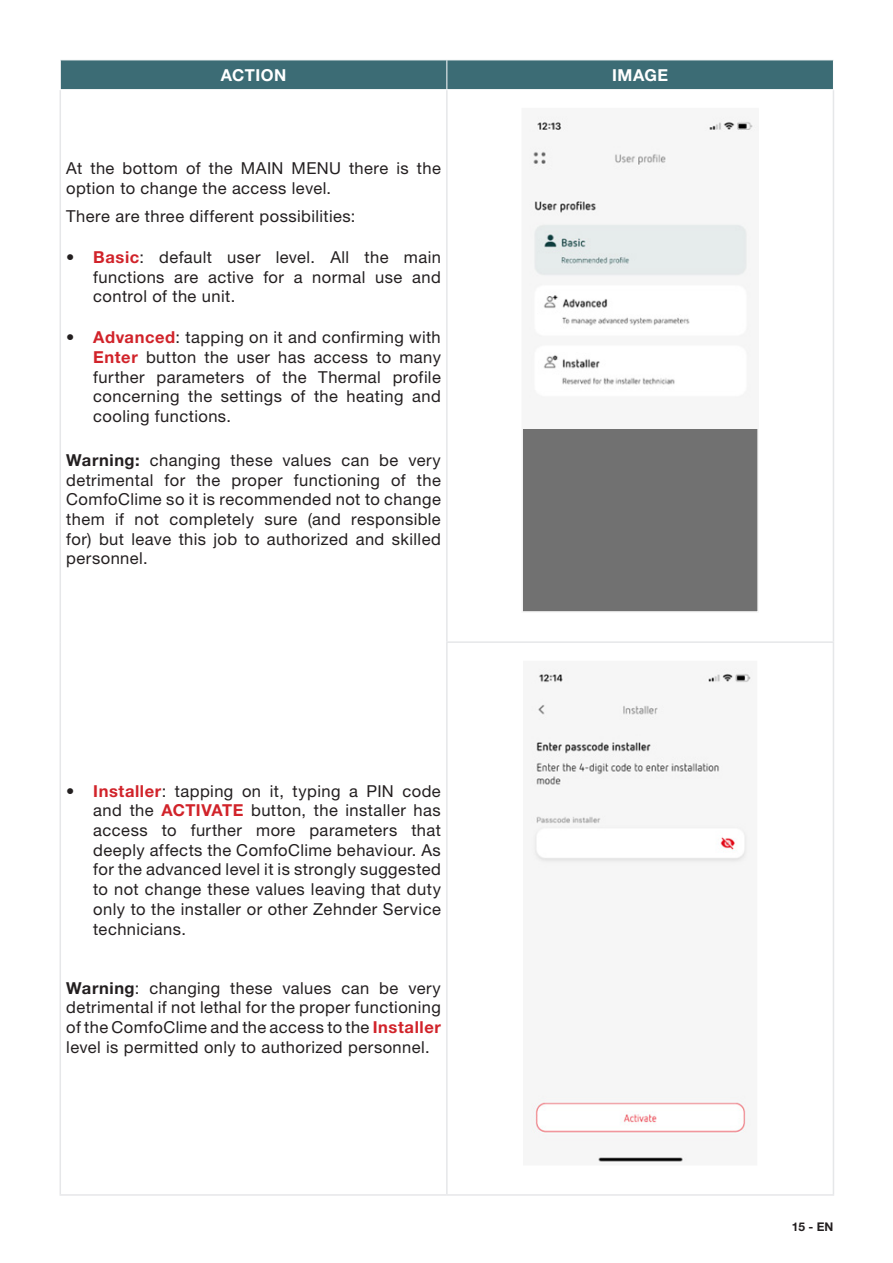
<style>
.page{position:relative;width:893px;height:1263px;background:#fff}
.page>*{position:absolute;margin:0;border:0;box-sizing:border-box;transform-origin:0 0}
.Platte_tekst{font:16.5px/19.6px "Helvetica Neue LT Pro";letter-spacing:.025em;color:#231f20;text-align:justify}
.Platte_tekst-2{font:700 16.5px "Helvetica Neue LT Pro";letter-spacing:.03em;color:#fff}
.t1{font:700 12px "Helvetica Neue LT Pro";color:#231f20}
.s1{font-weight:700;color:#d1232a}
.s2{font-weight:700}
</style>
<div class="page">
<hr style="left:60px;top:90px;width:1px;height:552px;background:#e6e7e9">
<hr style="left:60px;top:642px;width:1px;height:552px;background:#e6e7e9">
<hr style="left:446px;top:641px;width:388px;height:2px;background:#e6e7e9">
<hr style="left:60px;top:1194px;width:387px;height:2px;background:#e6e7e9">
<hr style="left:447px;top:1194px;width:387px;height:2px;background:#e6e7e9">
<hr style="left:446px;top:90px;width:2px;height:551px;background:#e6e7e9">
<hr style="left:446px;top:643px;width:2px;height:551px;background:#e6e7e9">
<hr style="left:833px;top:90px;width:1px;height:551px;background:#e6e7e9">
<hr style="left:833px;top:643px;width:1px;height:551px;background:#e6e7e9">
<svg style="left:60px;top:60px;width:774px;height:30px;background:#45737b"></svg>
<div style="left:522px;top:109px;width:236px;height:503px;background:#717171"></div>
<img style="left:524px;top:111px;width:232px;height:317px">
<div style="left:521px;top:108px;width:238px;height:505px;border:2px solid #f6f6f6"></div>
<img style="left:531px;top:668px;width:221px;height:494px">
<p class="Platte_tekst-2" style="left:221px;top:64px;width:67px">ACTION</p>
<p class="Platte_tekst-2" style="left:612px;top:64px;width:58px">IMAGE</p>
<p class="Platte_tekst" style="left:66px;top:158px;width:376px">At the bottom of the MAIN MENU there is the option to change the access level.</p>
<p class="Platte_tekst" style="left:66px;top:206px;width:291px">There are three different possibilities:</p>
<p class="Platte_tekst" style="left:93px;top:247px;width:349px;text-indent:-27px">• <span class="s1">Basic</span>: default user level. All the main functions are active for a normal use and control of the unit.</p>
<p class="Platte_tekst" style="left:93px;top:327px;width:349px;text-indent:-27px">• <span class="s1">Advanced</span>: tapping on it and confirming with <span class="s1">Enter</span> button the user has access to many further parameters of the Thermal profile concerning the settings of the heating and cooling functions.</p>
<p class="Platte_tekst" style="left:66px;top:450px;width:376px"><span class="s2">Warning:</span> changing these values can be very detrimental for the proper functioning of the ComfoClime so it is recommended not to change them if not completely sure (and responsible for) but leave this job to authorized and skilled personnel.</p>
<p class="Platte_tekst" style="left:93px;top:780px;width:349px;text-indent:-27px">• <span class="s1">Installer</span>: tapping on it, typing a PIN code and the <span class="s1">ACTIVATE</span> button, the installer has access to further more parameters that deeply affects the ComfoClime behaviour. As for the advanced level it is strongly suggested to not change these values leaving that duty only to the installer or other Zehnder Service technicians.</p>
<p class="Platte_tekst" style="left:66px;top:978px;width:376px"><span class="s2">Warning</span>: changing these values can be very detrimental if not lethal for the proper functioning of the ComfoClime and the access to the <span class="s1">Installer </span>level is permitted only to authorized personnel.</p>
<p class="t1" style="left:792px;top:1219px;width:43px">15 - EN</p>
</div>
